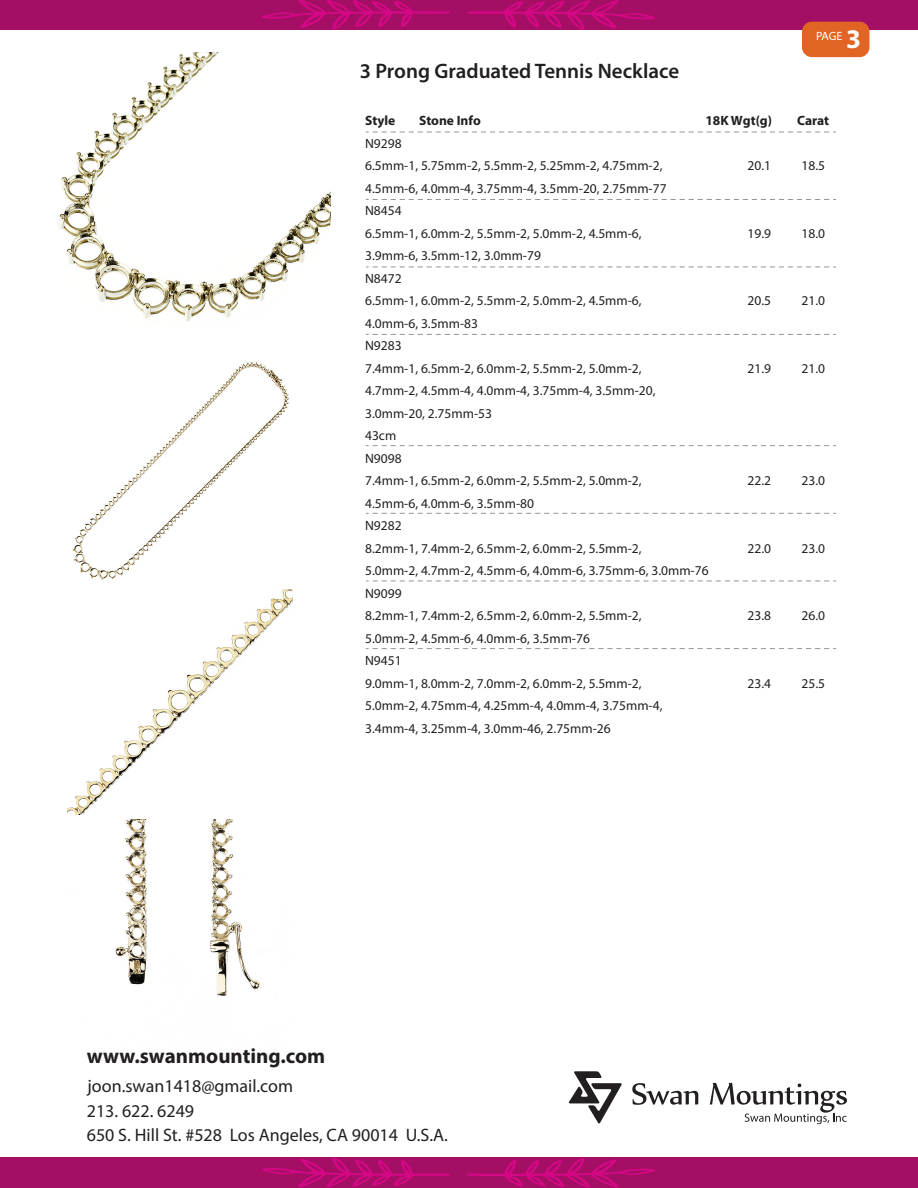
<style>
.page{position:relative;width:918px;height:1188px;background:#fff}
.page>*{position:absolute;margin:0;border:0;box-sizing:border-box;transform-origin:0 0}
.t1{font:700 27px "Myriad Pro";color:#fff}
.t2{font:600 21px "Myriad Pro";color:#231f20}
.t3{font:700 21px "Myriad Pro";color:#231f20}
.t4{font:18px/24.5px "Myriad Pro";color:#231f20}
.t5{font:13.5px/22.5px "Myriad Pro";color:#231f20}
.t6{font:700 13.5px "Myriad Pro";color:#231f20}
.t7{font:12px "Myriad Pro";color:#fff}
</style>
<div class="page">
<svg style="left:569px;top:1071px;width:53px;height:53px"></svg>
<svg style="left:632px;top:1083px;width:66px;height:22px"></svg>
<svg style="left:710px;top:1083px;width:137px;height:41px"></svg>
<div style="left:0;top:0;width:918px;height:30px;background:#a50e65"></div>
<div style="left:0;top:1157px;width:918px;height:31px;background:#a50e65"></div>
<svg style="left:262px;top:0;width:188px;height:30px"></svg>
<svg style="left:467px;top:0;width:188px;height:30px"></svg>
<svg style="left:467px;top:1158px;width:188px;height:30px"></svg>
<svg style="left:261px;top:1157px;width:189px;height:30px"></svg>
<svg style="left:366px;top:199px;width:470px;height:1px"></svg>
<svg style="left:366px;top:132px;width:470px;height:1px"></svg>
<svg style="left:366px;top:334px;width:470px;height:1px"></svg>
<svg style="left:366px;top:267px;width:470px;height:1px"></svg>
<svg style="left:366px;top:445px;width:470px;height:1px"></svg>
<svg style="left:366px;top:581px;width:470px;height:1px"></svg>
<svg style="left:366px;top:513px;width:470px;height:1px"></svg>
<svg style="left:366px;top:648px;width:470px;height:1px"></svg>
<img style="left:58px;top:53px;width:272px;height:269px">
<img style="left:72px;top:361px;width:218px;height:219px">
<img style="left:68px;top:589px;width:225px;height:225px">
<img style="left:115px;top:820px;width:145px;height:177px">
<div style="left:802px;top:22px;width:68px;height:35px;background:#e26425;border-radius:10px"></div>
<p class="t7" style="left:816px;top:29px;width:28px">PAGE</p>
<h1 class="t1" style="left:846px;top:21px;width:16px">3</h1>
<h2 class="t2" style="left:360px;top:58px;width:321px">3 Prong Graduated Tennis Necklace</h2>
<p class="t6" style="left:365px;top:112px;width:32px">Style</p>
<p class="t6" style="left:419px;top:112px;width:63px">Stone Info</p>
<p class="t6" style="left:705px;top:112px;width:68px">18K Wgt(g)</p>
<p class="t6" style="left:797px;top:112px;width:33px">Carat</p>
<p class="t5" style="left:365px;top:132px;width:345px">N9298<br>6.5mm-1, 5.75mm-2, 5.5mm-2, 5.25mm-2, 4.75mm-2,<br>4.5mm-6, 4.0mm-4, 3.75mm-4, 3.5mm-20, 2.75mm-77<br>N8454<br>6.5mm-1, 6.0mm-2, 5.5mm-2, 5.0mm-2, 4.5mm-6,<br>3.9mm-6, 3.5mm-12, 3.0mm-79<br>N8472<br>6.5mm-1, 6.0mm-2, 5.5mm-2, 5.0mm-2, 4.5mm-6,<br>4.0mm-6, 3.5mm-83<br>N9283<br>7.4mm-1, 6.5mm-2, 6.0mm-2, 5.5mm-2, 5.0mm-2,<br>4.7mm-2, 4.5mm-4, 4.0mm-4, 3.75mm-4, 3.5mm-20,<br>3.0mm-20, 2.75mm-53<br>43cm<br>N9098<br>7.4mm-1, 6.5mm-2, 6.0mm-2, 5.5mm-2, 5.0mm-2,<br>4.5mm-6, 4.0mm-6, 3.5mm-80<br>N9282<br>8.2mm-1, 7.4mm-2, 6.5mm-2, 6.0mm-2, 5.5mm-2,<br>5.0mm-2, 4.7mm-2, 4.5mm-6, 4.0mm-6, 3.75mm-6, 3.0mm-76<br>N9099<br>8.2mm-1, 7.4mm-2, 6.5mm-2, 6.0mm-2, 5.5mm-2,<br>5.0mm-2, 4.5mm-6, 4.0mm-6, 3.5mm-76<br>N9451<br>9.0mm-1, 8.0mm-2, 7.0mm-2, 6.0mm-2, 5.5mm-2,<br>5.0mm-2, 4.75mm-4, 4.25mm-4, 4.0mm-4, 3.75mm-4,<br>3.4mm-4, 3.25mm-4, 3.0mm-46, 2.75mm-26</p>
<p class="t5" style="left:748px;top:154px;width:25px">20.1</p>
<p class="t5" style="left:802px;top:154px;width:25px">18.5</p>
<p class="t5" style="left:748px;top:222px;width:25px">19.9</p>
<p class="t5" style="left:802px;top:222px;width:25px">18.0</p>
<p class="t5" style="left:748px;top:289px;width:25px">20.5</p>
<p class="t5" style="left:802px;top:289px;width:25px">21.0</p>
<p class="t5" style="left:748px;top:357px;width:25px">21.9</p>
<p class="t5" style="left:802px;top:357px;width:25px">21.0</p>
<p class="t5" style="left:748px;top:469px;width:25px">22.2</p>
<p class="t5" style="left:802px;top:469px;width:25px">23.0</p>
<p class="t5" style="left:748px;top:537px;width:25px">22.0</p>
<p class="t5" style="left:802px;top:537px;width:25px">23.0</p>
<p class="t5" style="left:748px;top:604px;width:25px">23.8</p>
<p class="t5" style="left:802px;top:604px;width:25px">26.0</p>
<p class="t5" style="left:748px;top:672px;width:25px">23.4</p>
<p class="t5" style="left:802px;top:672px;width:25px">25.5</p>
<h2 class="t3" style="left:87px;top:1043px;width:240px">www.swanmounting.com</h2>
<h3 class="t4" style="left:88px;top:1074px;width:207px">joon.swan1418@gmail.com</h3>
<h3 class="t4" style="left:87px;top:1098px;width:363px">213. 622. 6249<br>650 S. Hill St. #528 Los Angeles, CA 90014 U.S.A.</h3>
</div>
